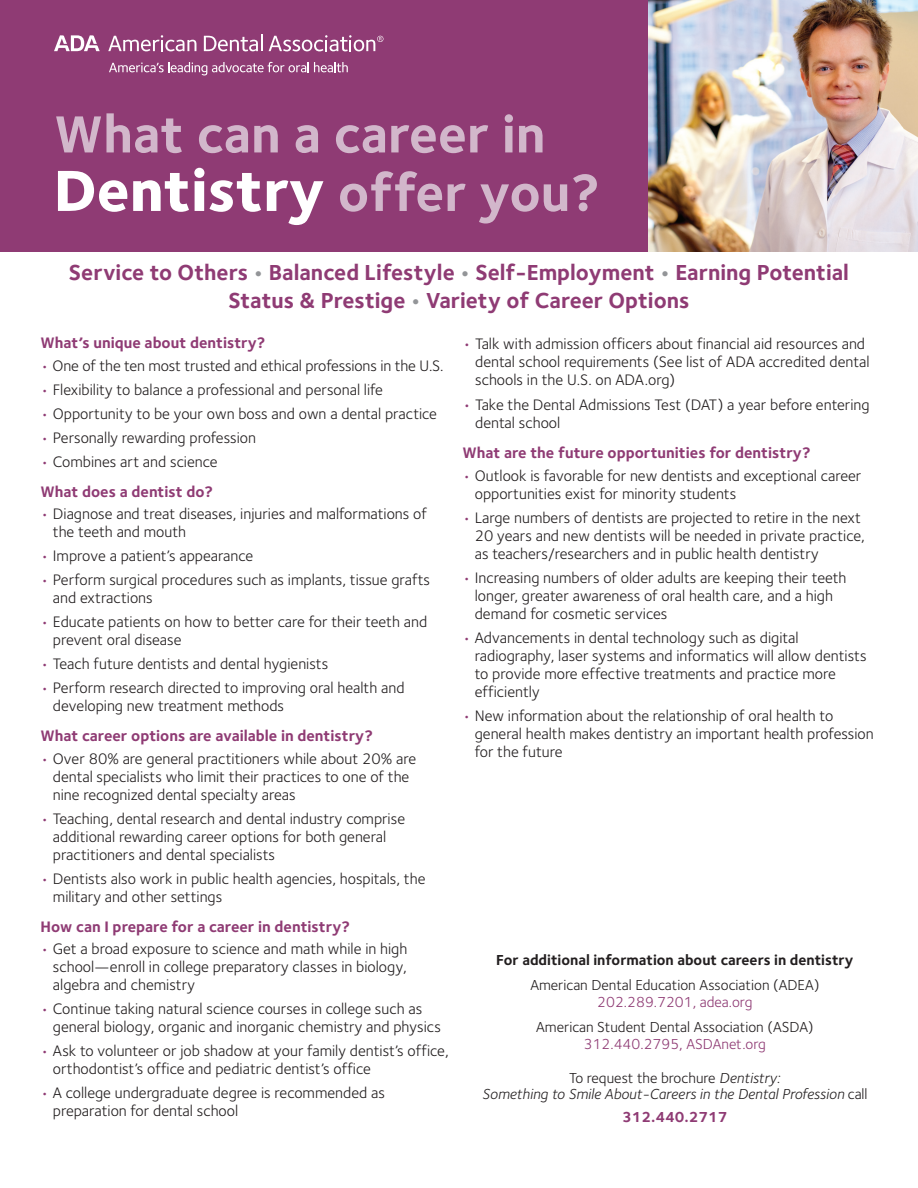
<style>
.page{position:relative;width:918px;height:1188px;background:#fff}
.page>*{position:absolute;margin:0;border:0;box-sizing:border-box;transform-origin:0 0}
.t1{font:800 60px "Foundry Sterling";color:#fff}
.t2{font:700 54px "Foundry Sterling";color:#d2b7cb}
.t3{font:700 22.5px/28.5px "Foundry Sterling";color:#8f3b74;text-align:center}
.t4{font:15.75px/18px "Foundry Sterling";color:#231f20}
.t5{font:700 15.75px "Foundry Sterling";color:#8f3b74}
.t6{font:italic 15px/16.5px "Foundry Sterling";color:#231f20;text-align:center}
.t7{font:15px "Foundry Sterling";color:#231f20}
.t8{font:700 15px "Foundry Sterling";color:#231f20}
.t9{font:15px "Foundry Sterling";color:#8f3b74}
.t10{font:700 15px "Foundry Sterling";color:#8f3b74}
.s1{font-weight:700;font-size:54px;color:#d2b7cb}
.s2{color:#939598}
.s3{color:#8f3b74}
.s4{font-weight:700;color:#8f3b74}
.s5{font-size:16.5px;color:#8f3b74}
.s6{font-style:normal}
</style>
<div class="page">
<div style="left:0;top:0;width:918px;height:252px;background:#8f3b74"></div>
<img style="left:648px;top:0;width:270px;height:252px">
<svg style="left:204px;top:35px;width:59px;height:16px"></svg>
<svg style="left:108px;top:35px;width:88px;height:16px"></svg>
<svg style="left:54px;top:35px;width:46px;height:16px"></svg>
<svg style="left:269px;top:35px;width:114px;height:16px"></svg>
<svg style="left:109px;top:62px;width:239px;height:13px"></svg>
<h2 class="t2" style="left:54px;top:96px;width:493px">What can a career in</h2>
<h1 class="t1" style="left:54px;top:148px;width:547px">Dentistry <span class="s1">offer you?</span></h1>
<h3 class="t3" style="left:69px;top:257px;width:782px">Service to Others <span class="s2">•</span> Balanced Lifestyle <span class="s2">•</span> Self-Employment <span class="s2">•</span> Earning Potential<br>Status &amp; Prestige <span class="s2">•</span> Variety of Career Options</h3>
<p class="t5" style="left:40px;top:332px;width:226px">What’s unique about dentistry?</p>
<p class="t4" style="left:40px;top:356px;width:405px"><span class="s3">•</span> One of the ten most trusted and ethical professions in the U.S.</p>
<p class="t4" style="left:40px;top:380px;width:344px"><span class="s3">•</span> Flexibility to balance a professional and personal life</p>
<p class="t4" style="left:40px;top:404px;width:398px"><span class="s3">•</span> Opportunity to be your own boss and own a dental practice</p>
<p class="t4" style="left:40px;top:428px;width:217px"><span class="s3">•</span> Personally rewarding profession</p>
<p class="t4" style="left:40px;top:446px;width:179px;line-height:30px"><span class="s3">•</span> Combines art and science<br><span class="s4">What does a dentist do?</span></p>
<p class="t4" style="left:53px;top:504px;width:376px;text-indent:-12px"><span class="s3">•</span> Diagnose and treat diseases, injuries and malformations of the teeth and mouth</p>
<p class="t4" style="left:40px;top:546px;width:214px"><span class="s3">•</span> Improve a patient’s appearance</p>
<p class="t4" style="left:53px;top:570px;width:379px;text-indent:-12px"><span class="s3">•</span> Perform surgical procedures such as implants, tissue grafts and extractions</p>
<p class="t4" style="left:53px;top:612px;width:376px;text-indent:-12px"><span class="s3">•</span> Educate patients on how to better care for their teeth and prevent oral disease</p>
<p class="t4" style="left:40px;top:654px;width:289px"><span class="s3">•</span> Teach future dentists and dental hygienists</p>
<p class="t4" style="left:53px;top:678px;width:353px;text-indent:-12px"><span class="s3">•</span> Perform research directed to improving oral health and developing new treatment methods</p>
<p class="t5" style="left:40px;top:725px;width:334px">What career options are available in dentistry?</p>
<p class="t4" style="left:53px;top:749px;width:365px;text-indent:-12px"><span class="s3">•</span> Over 80% are general practitioners while about 20% are dental specialists who limit their practices to one of the nine recognized dental specialty areas</p>
<p class="t4" style="left:53px;top:809px;width:354px;text-indent:-12px"><span class="s3">•</span> Teaching, dental research and dental industry comprise additional rewarding career options for both general practitioners and dental specialists</p>
<p class="t4" style="left:53px;top:869px;width:374px;text-indent:-12px"><span class="s3">•</span> Dentists also work in public health agencies, hospitals, the military and other settings</p>
<p class="t5" style="left:40px;top:915px;width:311px">How can I prepare for a career in dentistry?</p>
<p class="t4" style="left:53px;top:939px;width:356px;text-align:justify;text-indent:-12px"><span class="s3">•</span> Get a broad exposure to science and math while in high school—enroll in college preparatory classes in biology, algebra and chemistry</p>
<p class="t4" style="left:53px;top:999px;width:390px;text-indent:-12px"><span class="s3">•</span> Continue taking natural science courses in college such as general biology, organic and inorganic chemistry and physics</p>
<p class="t4" style="left:53px;top:1041px;width:397px;text-indent:-12px"><span class="s3">•</span> Ask to volunteer or job shadow at your family dentist’s office, orthodontist’s office and pediatric dentist’s office</p>
<p class="t4" style="left:53px;top:1083px;width:334px;text-indent:-12px"><span class="s3">•</span> A college undergraduate degree is recommended as preparation for dental school</p>
<p class="t4" style="left:475px;top:334px;width:396px;text-indent:-13px"><span class="s5">•</span> Talk with admission officers about financial aid resources and dental school requirements (See list of ADA accredited dental schools in the U.S. on ADA.org)</p>
<p class="t4" style="left:475px;top:395px;width:396px;text-indent:-13px"><span class="s5">•</span> Take the Dental Admissions Test (DAT) a year before entering dental school</p>
<p class="t5" style="left:462px;top:442px;width:350px">What are the future opportunities for dentistry?</p>
<p class="t4" style="left:475px;top:466px;width:388px;text-indent:-12px"><span class="s3">•</span> Outlook is favorable for new dentists and exceptional career opportunities exist for minority students</p>
<p class="t4" style="left:475px;top:508px;width:392px;text-indent:-12px"><span class="s3">•</span> Large numbers of dentists are projected to retire in the next<br>20 years and new dentists will be needed in private practice, as teachers/researchers and in public health dentistry</p>
<p class="t4" style="left:475px;top:568px;width:373px;text-indent:-12px"><span class="s3">•</span> Increasing numbers of older adults are keeping their teeth longer, greater awareness of oral health care, and a high demand for cosmetic services</p>
<p class="t4" style="left:475px;top:628px;width:393px;text-indent:-12px"><span class="s3">•</span> Advancements in dental technology such as digital radiography, laser systems and informatics will allow dentists to provide more effective treatments and practice more efficiently</p>
<p class="t4" style="left:475px;top:706px;width:401px;text-indent:-12px"><span class="s3">•</span> New information about the relationship of oral health to general health makes dentistry an important health profession for the future</p>
<p class="t8" style="left:496px;top:949px;width:359px">For additional information about careers in dentistry</p>
<p class="t7" style="left:530px;top:975px;width:291px">American Dental Education Association (ADEA)</p>
<p class="t9" style="left:597px;top:991px;width:157px">202.289.7201, adea.org</p>
<p class="t7" style="left:536px;top:1017px;width:279px">American Student Dental Association (ASDA)</p>
<p class="t9" style="left:584px;top:1033px;width:184px">312.440.2795, ASDAnet.org</p>
<p class="t6" style="left:482px;top:1069px;width:387px"><span class="s6">To request the brochure</span> Dentistry:<br>Something to Smile About-Careers in the Dental Profession <span class="s6">call</span></p>
<p class="t10" style="left:622px;top:1106px;width:107px">312.440.2717</p>
</div>
